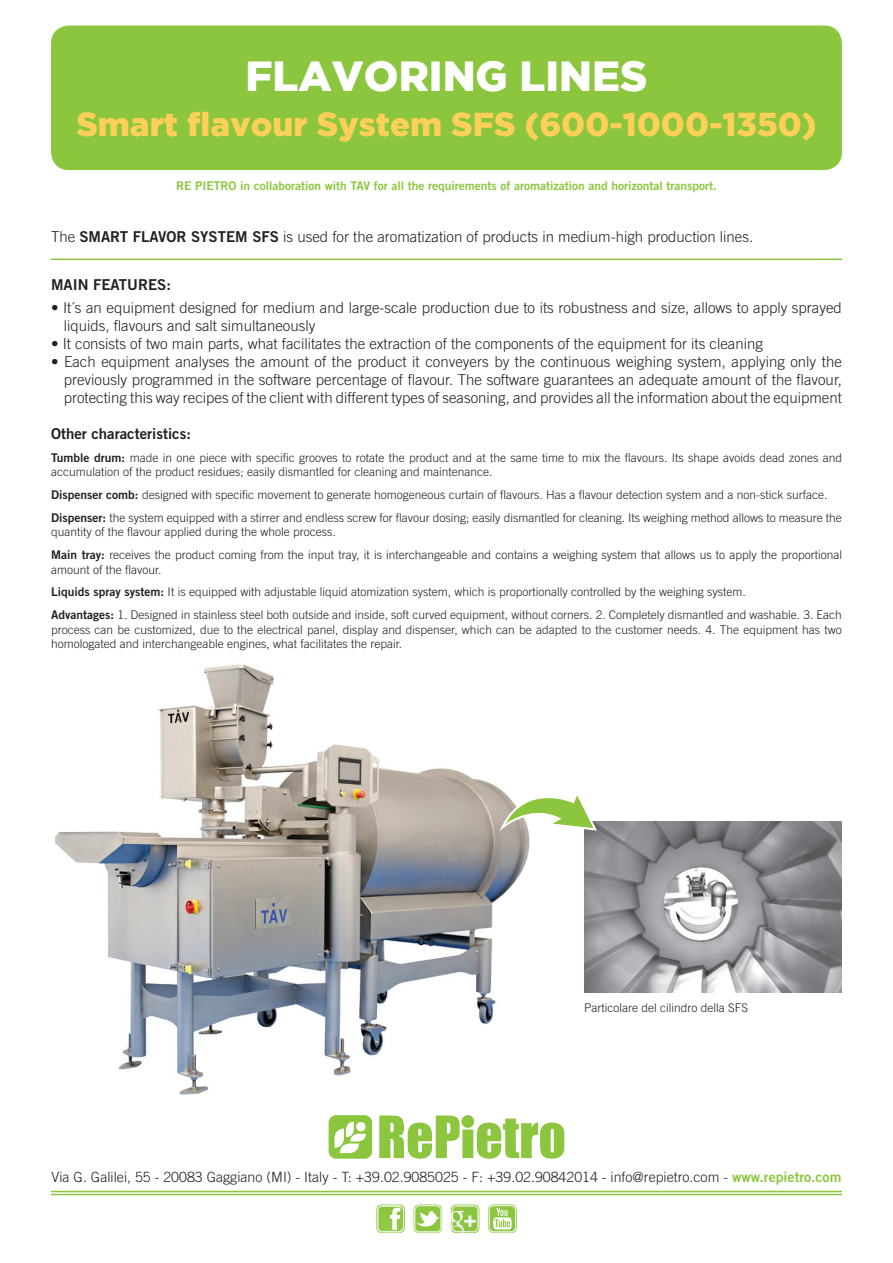
<style>
.page{position:relative;width:893px;height:1263px;background:#fff}
.page>*{position:absolute;margin:0;border:0;box-sizing:border-box;transform-origin:0 0}
.t1{font:900 42px "Gotham";color:#fff}
.t2{font:900 33px "Gotham";color:#fed058}
.t3{font:300 15px/18px "Trade Gothic";color:#231f20}
.t4{font:15px "Trade Gothic Bold Two";color:#231f20}
.t5{font:300 14.1px "Trade Gothic";color:#231f20}
.t6{font:300 12px/14.4px "Trade Gothic";color:#231f20}
.t7{font:12px "Trade Gothic Bold Two";color:#8bc63e}
.s1{font-family:"Trade Gothic Bold Two";font-weight:400}
.s2{font-family:"Trade Gothic Bold Two";font-weight:400;color:#8bc63e}
</style>
<div class="page">
<img style="left:55px;top:664px;width:475px;height:431px">
<img style="left:584px;top:821px;width:258px;height:172px">
<div style="left:51px;top:26px;width:791px;height:144px;background:#8bc63e;border-radius:18px"></div>
<hr style="left:51px;top:1191px;width:791px;height:1px;background:#8bc63e">
<hr style="left:51px;top:1194px;width:791px;height:1px;background:#8bc63e">
<svg style="left:329px;top:1115px;width:43px;height:44px"></svg>
<svg style="left:379px;top:1115px;width:185px;height:44px"></svg>
<svg style="left:414px;top:1204px;width:28px;height:29px"></svg>
<svg style="left:414px;top:1205px;width:27px;height:27px"></svg>
<svg style="left:376px;top:1204px;width:29px;height:29px"></svg>
<svg style="left:451px;top:1204px;width:28px;height:29px"></svg>
<svg style="left:451px;top:1205px;width:28px;height:28px"></svg>
<svg style="left:488px;top:1204px;width:29px;height:29px"></svg>
<svg style="left:489px;top:1205px;width:27px;height:27px"></svg>
<hr style="left:51px;top:259px;width:791px;height:1px;background:#8bc63e">
<svg style="left:500px;top:781px;width:99px;height:55px"></svg>
<p class="t1" style="left:245px;top:51px;width:404px">FLAVORING LINES</p>
<p class="t2" style="left:76px;top:105px;width:742px">Smart flavour System SFS (600-1000-1350)</p>
<p class="t7" style="left:176px;top:179px;width:542px">RE PIETRO in collaboration with TAV for all the requirements of aromatization and horizontal transport.</p>
<p class="t3" style="left:51px;top:227px;width:704px">The <span class="s1">SMART FLAVOR SYSTEM SFS</span> is used for the aromatization of products in medium-high production lines.</p>
<p class="t4" style="left:51px;top:276px;width:121px">MAIN FEATURES:</p>
<p class="t3" style="left:64px;top:298px;width:780px;text-indent:-13px">• It´s an equipment designed for medium and large-scale production due to its robustness and size, allows to apply sprayed liquids, flavours and salt simultaneously</p>
<p class="t3" style="left:51px;top:334px;width:713px">• It consists of two main parts, what facilitates the extraction of the components of the equipment for its cleaning</p>
<p class="t3" style="left:64px;top:352px;width:780px;text-align:justify;text-indent:-13px">• Each equipment analyses the amount of the product it conveyers by the continuous weighing system, applying only the previously programmed in the software percentage of flavour. The software guarantees an adequate amount of the flavour, protecting this way recipes of the client with different types of seasoning, and provides all the information about the equipment</p>
<p class="t4" style="left:51px;top:424px;width:141px">Other characteristics:</p>
<p class="t6" style="left:51px;top:450px;width:792px"><span class="s1">Tumble drum:</span> made in one piece with specific grooves to rotate the product and at the same time to mix the flavours. Its shape avoids dead zones and accumulation of the product residues; easily dismantled for cleaning and maintenance.</p>
<p class="t6" style="left:51px;top:487px;width:778px"><span class="s1">Dispenser comb:</span> designed with specific movement to generate homogeneous curtain of flavours. Has a flavour detection system and a non-stick surface.</p>
<p class="t6" style="left:51px;top:510px;width:792px"><span class="s1">Dispenser:</span> the system equipped with a stirrer and endless screw for flavour dosing; easily dismantled for cleaning. Its weighing method allows to measure the quantity of the flavour applied during the whole process.</p>
<p class="t6" style="left:51px;top:547px;width:792px"><span class="s1">Main tray:</span> receives the product coming from the input tray, it is interchangeable and contains a weighing system that allows us to apply the proportional amount of the flavour.</p>
<p class="t6" style="left:51px;top:585px;width:696px"><span class="s1">Liquids spray system:</span> It is equipped with adjustable liquid atomization system, which is proportionally controlled by the weighing system.</p>
<p class="t6" style="left:51px;top:608px;width:792px;text-align:justify"><span class="s1">Advantages:</span> 1. Designed in stainless steel both outside and inside, soft curved equipment, without corners. 2. Completely dismantled and washable. 3. Each process can be customized, due to the electrical panel, display and dispenser, which can be adapted to the customer needs. 4. The equipment has two homologated and interchangeable engines, what facilitates the repair.</p>
<p class="t6" style="left:584px;top:1000px;width:166px">Particolare del cilindro della SFS</p>
<p class="t5" style="left:52px;top:1168px;width:791px">Via G. Galilei, 55 - 20083 Gaggiano (MI) - Italy - T: +39.02.9085025 - F: +39.02.90842014 - info@repietro.com - <span class="s2">www.repietro.com</span></p>
</div>
